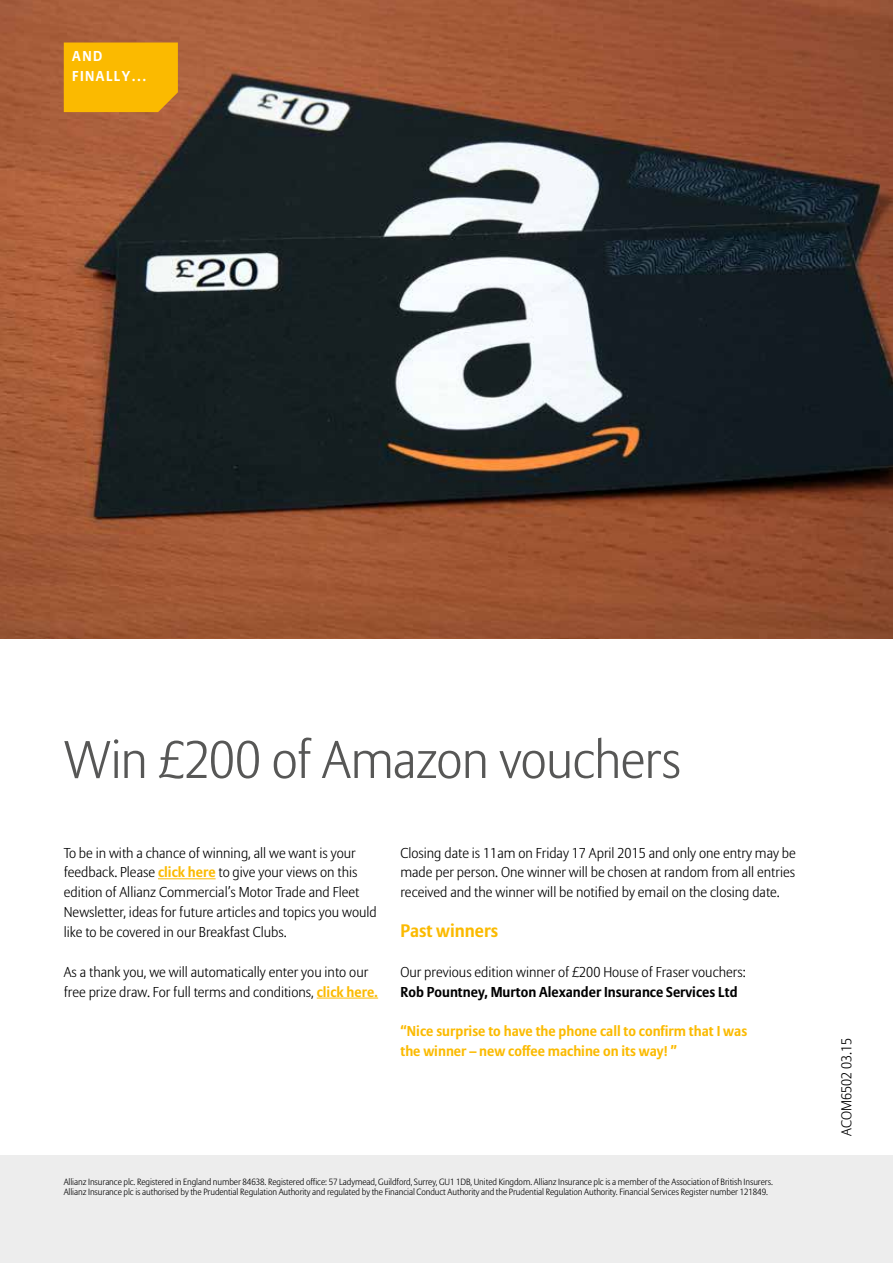
<style>
.page{position:relative;width:893px;height:1263px;background:#fff}
.page>*{position:absolute;margin:0;border:0;box-sizing:border-box;transform-origin:0 0}
.t1{font:300 52.5px "Allianz Sans";letter-spacing:-.015em;color:#575756}
.t2{font:700 18px "Allianz Sans";color:#fbba00}
.t3{font:300 14.25px/20px "Allianz Sans";color:#000}
.t4{font:700 14.25px/20px "Allianz Sans";color:#fbba00}
.t5{font:700 14.25px "Allianz Sans";color:#000}
.t6{font:700 14.25px/20px "Allianz Sans";letter-spacing:.1em;color:#fff}
.t7{font:300 9px/10.5px "Allianz Sans";letter-spacing:-.01em;color:#000}
.s1{font-weight:700;color:#fbba00}
</style>
<div class="page">
<div style="left:0;top:1156px;width:893px;height:107px;background:#ededed"></div>
<img style="left:0;top:0;width:893px;height:639px">
<hr style="left:158px;top:878px;width:58px;height:1px;background:#fbba00">
<hr style="left:317px;top:998px;width:61px;height:1px;background:#fbba00">
<div style="left:64px;top:43px;width:114px;height:69px;background:#fbba00"></div>
<p class="t6" style="left:72px;top:46px;width:75px">AND<br>FINALLY...</p>
<h1 class="t1" style="left:64px;top:728px;width:619px">Win £200 of Amazon vouchers</h1>
<p class="t3" style="left:64px;top:843px;width:315px">To be in with a chance of winning, all we want is your feedback. Please <span class="s1">click here</span> to give your views on this edition of Allianz Commercial’s Motor Trade and Fleet Newsletter, ideas for future articles and topics you would like to be covered in our Breakfast Clubs.</p>
<p class="t3" style="left:64px;top:962px;width:316px">As a thank you, we will automatically enter you into our free prize draw. For full terms and conditions, <span class="s1">click here.</span></p>
<p class="t3" style="left:400px;top:843px;width:397px;text-align:justify">Closing date is 11am on Friday 17 April 2015 and only one entry may be made per person. One winner will be chosen at random from all entries received and the winner will be notified by email on the closing date.</p>
<p class="t2" style="left:400px;top:919px;width:99px">Past winners</p>
<p class="t3" style="left:400px;top:962px;width:347px">Our previous edition winner of £200 House of Fraser vouchers:</p>
<p class="t5" style="left:400px;top:982px;width:339px">Rob Pountney, Murton Alexander Insurance Services Ltd</p>
<p class="t4" style="left:400px;top:1022px;width:348px">“Nice surprise to have the phone call to confirm that I was the winner – new coffee machine on its way! ”</p>
<p class="t7" style="left:64px;top:1177px;width:710px">Allianz Insurance plc. Registered in England number 84638. Registered office: 57 Ladymead, Guildford, Surrey, GU1 1DB, United Kingdom. Allianz Insurance plc is a member of the Association of British Insurers.<br>Allianz Insurance plc is authorised by the Prudential Regulation Authority and regulated by the Financial Conduct Authority and the Prudential Regulation Authority. Financial Services Register number 121849.</p>
<p class="t3" style="left:837px;top:1136px;width:100px;rotate:-90deg">ACOM6502 03.15</p>
</div>
